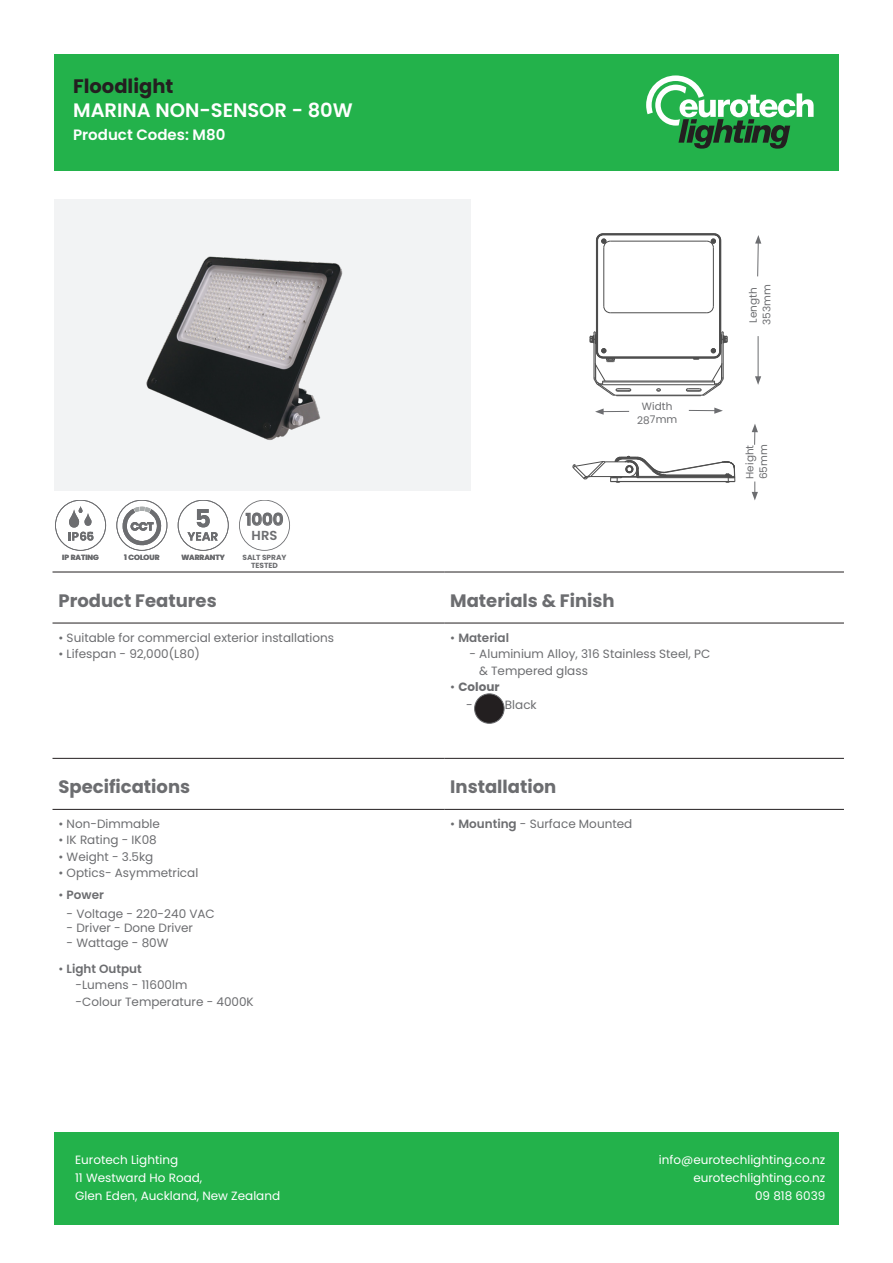
<style>
.page{position:relative;width:893px;height:1263px;background:#fff}
.page>*{position:absolute;margin:0;border:0;box-sizing:border-box;transform-origin:0 0}
.t1{font:600 19.5px "Poppins";color:#fff}
.t2{font:700 19.5px "Poppins";color:#231f20}
.t3{font:700 18px "Poppins";color:#6c6d70}
.t4{font:600 16.5px "Poppins";color:#6c6d70}
.t5{font:600 15px "Poppins";color:#fff}
.t6{font:600 13.05px "Poppins";color:#6c6d70}
.t7{font:12px/16.5px "Poppins";color:#6c6d70}
.t8{font:12px/18px "Poppins";color:#fff}
.t9{font:600 12px "Poppins";color:#6c6d70}
.t10{font:700 12px "Poppins";color:#6c6d70}
.t11{font:600 10.8px "Poppins";color:#6c6d70}
.t12{font:10.5px/13.5px "Poppins";color:#6c6d70}
.Icon_Labels{font:700 7.5px "Poppins";color:#6c6d70}
.s1{font-weight:400}
.s2{font-weight:600}
</style>
<div class="page">
<div style="left:54px;top:54px;width:785px;height:116px;background:#23b24b"></div>
<div style="left:54px;top:1132px;width:785px;height:93px;background:#23b24b"></div>
<svg style="left:646px;top:75px;width:168px;height:74px"></svg>
<hr style="left:758px;top:336px;width:1px;height:43px;background:#6c6d70">
<svg style="left:755px;top:376px;width:6px;height:9px"></svg>
<div style="left:54px;top:199px;width:417px;height:292px;background:#f2f3f4"></div>
<svg style="left:755px;top:235px;width:6px;height:42px"></svg>
<hr style="left:596px;top:240px;width:1px;height:111px;background:#4d4d4d">
<hr style="left:597px;top:240px;width:1px;height:111px;background:#4d4d4d">
<hr style="left:603px;top:248px;width:1px;height:58px;background:#4d4d4d">
<hr style="left:616px;top:395px;width:85px;height:1px;background:#4d4d4d">
<hr style="left:603px;top:384px;width:111px;height:1px;background:#4d4d4d">
<hr style="left:603px;top:382px;width:111px;height:1px;background:#4d4d4d">
<hr style="left:603px;top:381px;width:111px;height:1px;background:#4d4d4d">
<hr style="left:603px;top:358px;width:111px;height:1px;background:#4d4d4d">
<hr style="left:603px;top:357px;width:111px;height:1px;background:#4d4d4d">
<hr style="left:713px;top:248px;width:1px;height:58px;background:#4d4d4d">
<hr style="left:719px;top:240px;width:1px;height:111px;background:#4d4d4d">
<hr style="left:720px;top:240px;width:1px;height:111px;background:#4d4d4d">
<hr style="left:610px;top:312px;width:97px;height:1px;background:#4d4d4d">
<hr style="left:610px;top:241px;width:97px;height:1px;background:#4d4d4d">
<hr style="left:603px;top:235px;width:111px;height:1px;background:#4d4d4d">
<hr style="left:603px;top:234px;width:111px;height:1px;background:#4d4d4d">
<hr style="left:603px;top:233px;width:111px;height:1px;background:#4d4d4d">
<svg style="left:603px;top:306px;width:8px;height:7px"></svg>
<svg style="left:706px;top:306px;width:8px;height:7px"></svg>
<svg style="left:656px;top:388px;width:5px;height:3px"></svg>
<svg style="left:596px;top:233px;width:15px;height:15px"></svg>
<svg style="left:706px;top:233px;width:16px;height:15px"></svg>
<svg style="left:686px;top:332px;width:42px;height:64px"></svg>
<svg style="left:590px;top:332px;width:41px;height:64px"></svg>
<svg style="left:595px;top:408px;width:34px;height:7px"></svg>
<svg style="left:689px;top:407px;width:34px;height:7px"></svg>
<svg style="left:752px;top:481px;width:6px;height:19px"></svg>
<svg style="left:752px;top:424px;width:6px;height:21px"></svg>
<svg style="left:573px;top:456px;width:163px;height:27px"></svg>
<div style="left:475px;top:694px;width:29px;height:29px;background:#231f20;border-radius:50%"></div>
<div style="left:474px;top:694px;width:30px;height:29px;border:1px solid #6c6d70;border-radius:50%"></div>
<svg style="left:55px;top:500px;width:51px;height:50px"></svg>
<svg style="left:116px;top:500px;width:51px;height:50px"></svg>
<svg style="left:178px;top:500px;width:51px;height:50px"></svg>
<svg style="left:239px;top:500px;width:51px;height:50px"></svg>
<hr style="left:53px;top:572px;width:391px;height:1px;background:#231f20">
<hr style="left:444px;top:572px;width:400px;height:1px;background:#231f20">
<hr style="left:53px;top:623px;width:391px;height:1px;background:#231f20">
<hr style="left:444px;top:623px;width:400px;height:1px;background:#231f20">
<hr style="left:53px;top:758px;width:391px;height:1px;background:#231f20">
<hr style="left:444px;top:758px;width:400px;height:1px;background:#231f20">
<hr style="left:53px;top:809px;width:391px;height:1px;background:#231f20">
<hr style="left:444px;top:809px;width:400px;height:1px;background:#231f20">
<img style="left:146px;top:256px;width:197px;height:184px">
<p class="t2" style="left:73px;top:74px;width:102px">Floodlight</p>
<p class="t1" style="left:73px;top:99px;width:281px">MARINA NON-SENSOR - 80W</p>
<p class="t5" style="left:73px;top:126px;width:154px">Product Codes: M80</p>
<p class="t11" style="left:131px;top:520px;width:24px">CCT</p>
<p class="t4" style="left:246px;top:510px;width:39px">1000</p>
<p class="t6" style="left:252px;top:528px;width:27px">HRS</p>
<p class="t12" style="left:637px;top:400px;width:42px;text-align:center;rotate:-1deg">Width<br>287mm</p>
<p class="Icon_Labels" style="left:62px;top:553px;width:38px">IP RATING</p>
<p class="Icon_Labels" style="left:124px;top:553px;width:37px">1 COLOUR</p>
<p class="Icon_Labels" style="left:181px;top:553px;width:45px">WARRANTY</p>
<p class="Icon_Labels" style="left:242px;top:553px;width:46px">SALT SPRAY</p>
<p class="Icon_Labels" style="left:251px;top:561px;width:28px">TESTED</p>
<p class="t3" style="left:59px;top:590px;width:160px">Product Features</p>
<p class="t3" style="left:450px;top:590px;width:166px">Materials &amp; Finish</p>
<p class="t7" style="left:59px;top:629px;width:277px">• Suitable for commercial exterior installations</p>
<p class="t7" style="left:59px;top:646px;width:143px">• Lifespan - 92,000(L80)</p>
<p class="t9" style="left:450px;top:630px;width:60px"><span class="s1">•</span> Material</p>
<p class="t7" style="left:469px;top:646px;width:242px">- Aluminium Alloy, 316 Stainless Steel, PC</p>
<p class="t7" style="left:479px;top:662px;width:110px">&amp; Tempered glass</p>
<p class="t10" style="left:450px;top:680px;width:51px"><span class="s1">•</span> Colour</p>
<p class="t7" style="left:466px;top:697px;width:8px">-</p>
<p class="t7" style="left:505px;top:697px;width:33px">Black</p>
<p class="t3" style="left:59px;top:776px;width:133px">Specifications</p>
<p class="t3" style="left:450px;top:776px;width:108px">Installation</p>
<p class="t7" style="left:59px;top:815px;width:103px">• Non-Dimmable</p>
<p class="t7" style="left:59px;top:832px;width:100px">• IK Rating - IK08</p>
<p class="t7" style="left:59px;top:848px;width:96px">• Weight - 3.5kg</p>
<p class="t7" style="left:59px;top:865px;width:141px">• Optics- Asymmetrical</p>
<p class="t9" style="left:59px;top:888px;width:47px"><span class="s1">•</span> Power</p>
<p class="t7" style="left:67px;top:906px;width:150px">- Voltage - 220-240 VAC</p>
<p class="t7" style="left:67px;top:920px;width:128px">- Driver - Done Driver</p>
<p class="t7" style="left:67px;top:934px;width:103px">- Wattage - 80W</p>
<p class="t7" style="left:76px;top:960px;width:180px;text-indent:-17px">• <span class="s2">Light Output<br></span>-Lumens - 11600lm<br>-Colour Temperature - 4000K</p>
<p class="t7" style="left:450px;top:815px;width:184px">• <span class="s2">Mounting</span> - Surface Mounted</p>
<p class="t12" style="left:746px;top:325px;width:42px;rotate:-90deg">Length<br>353mm</p>
<p class="t12" style="left:743px;top:479px;width:35px;rotate:-90deg">Height</p>
<p class="t12" style="left:757px;top:479px;width:36px;rotate:-90deg">65mm</p>
<p class="t8" style="left:75px;top:1151px;width:207px">Eurotech Lighting<br>11 Westward Ho Road,<br>Glen Eden, Auckland, New Zealand</p>
<p class="t8" style="left:659px;top:1151px;width:168px;text-align:right">info@eurotechlighting.co.nz eurotechlighting.co.nz<br>09 818 6039</p>
</div>
